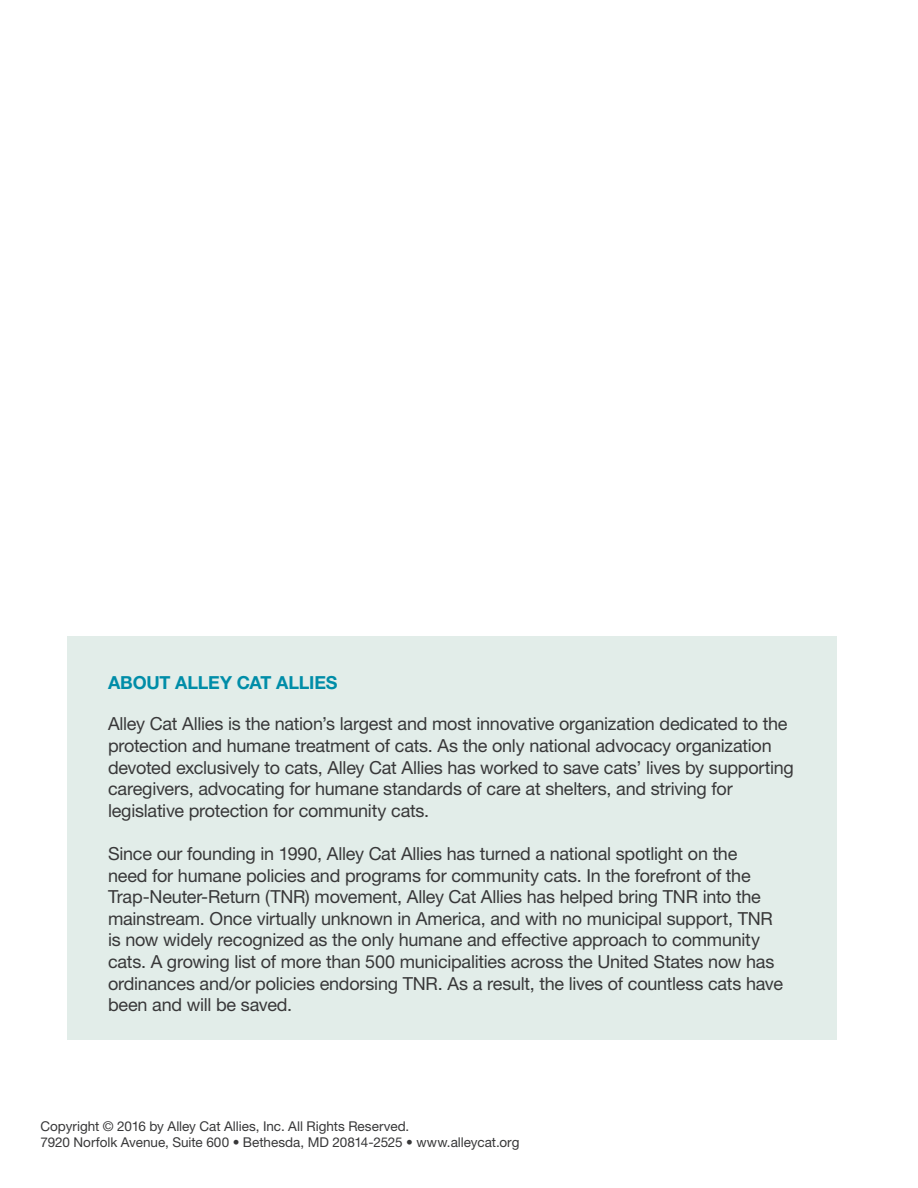
<style>
.page{position:relative;width:918px;height:1188px;background:#fff}
.page>*{position:absolute;margin:0;border:0;box-sizing:border-box;transform-origin:0 0}
.t1{font:18px/21.6px "Helvetica Neue LT Std";letter-spacing:-.015em;color:#383839}
.t2{font:700 18px "Helvetica Neue LT Std";letter-spacing:-.01em;color:#008da8}
.t3{font:13.5px/16.2px "Helvetica Neue LT Std";color:#383839}
</style>
<div class="page">
<div style="left:68px;top:636px;width:769px;height:404px;background:#e2ede9"></div>
<p class="t2" style="left:108px;top:672px;width:231px">ABOUT ALLEY CAT ALLIES</p>
<p class="t1" style="left:108px;top:713px;width:687px">Alley Cat Allies is the nation’s largest and most innovative organization dedicated to the protection and humane treatment of cats. As the only national advocacy organization devoted exclusively to cats, Alley Cat Allies has worked to save cats’ lives by supporting caregivers, advocating for humane standards of care at shelters, and striving for legislative protection for community cats.</p>
<p class="t1" style="left:108px;top:843px;width:677px">Since our founding in 1990, Alley Cat Allies has turned a national spotlight on the<br>need for humane policies and programs for community cats. In the forefront of the Trap-Neuter-Return (TNR) movement, Alley Cat Allies has helped bring TNR into the mainstream. Once virtually unknown in America, and with no municipal support, TNR is now widely recognized as the only humane and effective approach to community cats. A growing list of more than 500 municipalities across the United States now has ordinances and/or policies endorsing TNR. As a result, the lives of countless cats have been and will be saved.</p>
<p class="t3" style="left:40px;top:1118px;width:481px">Copyright © 2016 by Alley Cat Allies, Inc. All Rights Reserved.<br>7920 Norfolk Avenue, Suite 600 • Bethesda, MD 20814-2525 • www.alleycat.org</p>
</div>
